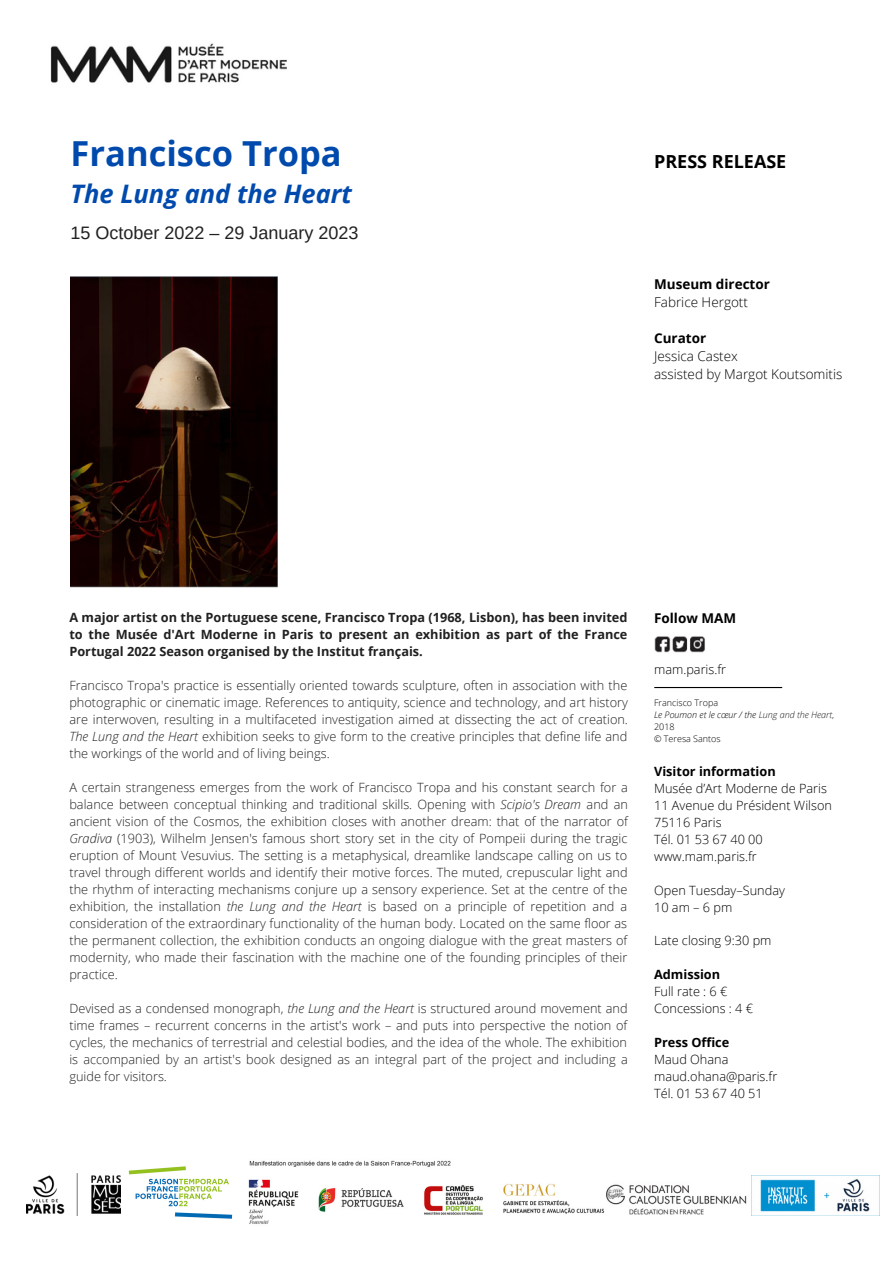
<style>
.page{position:relative;width:893px;height:1264px;background:#fff}
.page>*{position:absolute;margin:0;border:0;box-sizing:border-box;transform-origin:0 0}
.t1{font:700 34.5px "Open Sans";color:#004aad}
.t2{font:italic 700 25.5px "Open Sans";color:#004aad}
.t3{font:18px "Arimo";color:#212121}
.t4{font:700 18px "Open Sans";color:#000}
.t5{font:300 13.5px/18px "Open Sans";color:#000}
.t6{font:700 13.5px "Open Sans";color:#000}
.t7{font:300 12.75px/17px "Open Sans";color:#202020;text-align:justify}
.t8{font:300 12.75px/17px "Open Sans";color:#000}
.t9{font:700 12.75px/17px "Open Sans";color:#202020;text-align:justify}
.t10{font:700 12.75px "Open Sans";color:#000}
.t11{font:300 9px/12px "Open Sans";color:#000}
.s1{font-style:italic}
.s2{font-style:italic;color:#202020}
</style>
<div class="page">
<img style="left:50px;top:43px;width:237px;height:40px">
<hr style="left:654px;top:687px;width:127px;height:1px;background:#000">
<img style="left:654px;top:636px;width:51px;height:16px">
<img style="left:27px;top:1173px;width:93px;height:42px">
<img style="left:71px;top:277px;width:206px;height:310px">
<img style="left:606px;top:1184px;width:147px;height:32px">
<img style="left:248px;top:1160px;width:357px;height:64px">
<img style="left:128px;top:1166px;width:105px;height:53px">
<img style="left:751px;top:1175px;width:128px;height:40px">
<h1 class="t1" style="left:71px;top:129px;width:272px">Francisco Tropa</h1>
<h2 class="t2" style="left:71px;top:176px;width:283px">The Lung and the Heart</h2>
<h3 class="t3" style="left:71px;top:223px;width:289px">15 October 2022 – 29 January 2023</h3>
<h3 class="t4" style="left:654px;top:149px;width:134px">PRESS RELEASE</h3>
<p class="t6" style="left:654px;top:275px;width:117px">Museum director</p>
<p class="t5" style="left:654px;top:293px;width:95px">Fabrice Hergott</p>
<p class="t6" style="left:654px;top:328px;width:54px">Curator</p>
<p class="t5" style="left:654px;top:347px;width:190px">Jessica Castex<br>assisted by Margot Koutsomitis</p>
<p class="t9" style="left:69px;top:609px;width:559px">A major artist on the Portuguese scene, Francisco Tropa (1968, Lisbon), has been invited to the Musée d'Art Moderne in Paris to present an exhibition as part of the France Portugal 2022 Season organised by the Institut français.</p>
<p class="t7" style="left:69px;top:677px;width:560px">Francisco Tropa's practice is essentially oriented towards sculpture, often in association with the photographic or cinematic image. References to antiquity, science and technology, and art history are interwoven, resulting in a multifaceted investigation aimed at dissecting the act of creation.<br><span class="s1">The Lung and the Heart</span> exhibition seeks to give form to the creative principles that define life and the workings of the world and of living beings.</p>
<p class="t7" style="left:69px;top:779px;width:560px">A certain strangeness emerges from the work of Francisco Tropa and his constant search for a balance between conceptual thinking and traditional skills. Opening with <span class="s1">Scipio's Dream</span> and an ancient vision of the Cosmos, the exhibition closes with another dream: that of the narrator of <span class="s1">Gradiva</span> (1903), Wilhelm Jensen's famous short story set in the city of Pompeii during the tragic eruption of Mount Vesuvius. The setting is a metaphysical, dreamlike landscape calling on us to travel through different worlds and identify their motive forces. The muted, crepuscular light and the rhythm of interacting mechanisms conjure up a sensory experience. Set at the centre of the exhibition, the installation <span class="s1">the Lung and the Heart</span> is based on a principle of repetition and a consideration of the extraordinary functionality of the human body. Located on the same floor as the permanent collection, the exhibition conducts an ongoing dialogue with the great masters of modernity, who made their fascination with the machine one of the founding principles of their practice.</p>
<p class="t7" style="left:69px;top:999px;width:560px">Devised as a condensed monograph, <span class="s1">the Lung and the Heart</span> is structured around movement and time frames – recurrent concerns in the artist's work – and puts into perspective the notion of cycles, the mechanics of terrestrial and celestial bodies, and the idea of the whole. The exhibition is accompanied by an artist's book designed as an integral part of the project and including a guide for visitors.</p>
<p class="t6" style="left:654px;top:609px;width:83px">Follow MAM</p>
<p class="t8" style="left:654px;top:661px;width:74px">mam.paris.fr</p>
<p class="t11" style="left:654px;top:696px;width:181px">Francisco Tropa<br><span class="s1">Le Poumon et le cœur / the</span> <span class="s2">Lung and the Heart</span>,<br>2018<br>© Teresa Santos</p>
<p class="t10" style="left:654px;top:762px;width:123px">Visitor information</p>
<p class="t8" style="left:654px;top:779px;width:179px">Musée d’Art Moderne de Paris<br>11 Avenue du Président Wilson<br>75116 Paris<br>Tél. 01 53 67 40 00 www.mam.paris.fr</p>
<p class="t8" style="left:654px;top:881px;width:132px">Open Tuesday–Sunday<br>10 am – 6 pm</p>
<p class="t8" style="left:654px;top:932px;width:119px">Late closing 9:30 pm</p>
<p class="t10" style="left:654px;top:965px;width:68px">Admission</p>
<p class="t8" style="left:654px;top:983px;width:100px">Full rate : 6 €<br>Concessions : 4 €</p>
<p class="t10" style="left:654px;top:1033px;width:77px">Press Office</p>
<p class="t8" style="left:654px;top:1051px;width:125px">Maud Ohana maud.ohana@paris.fr<br>Tél. 01 53 67 40 51</p>
</div>
